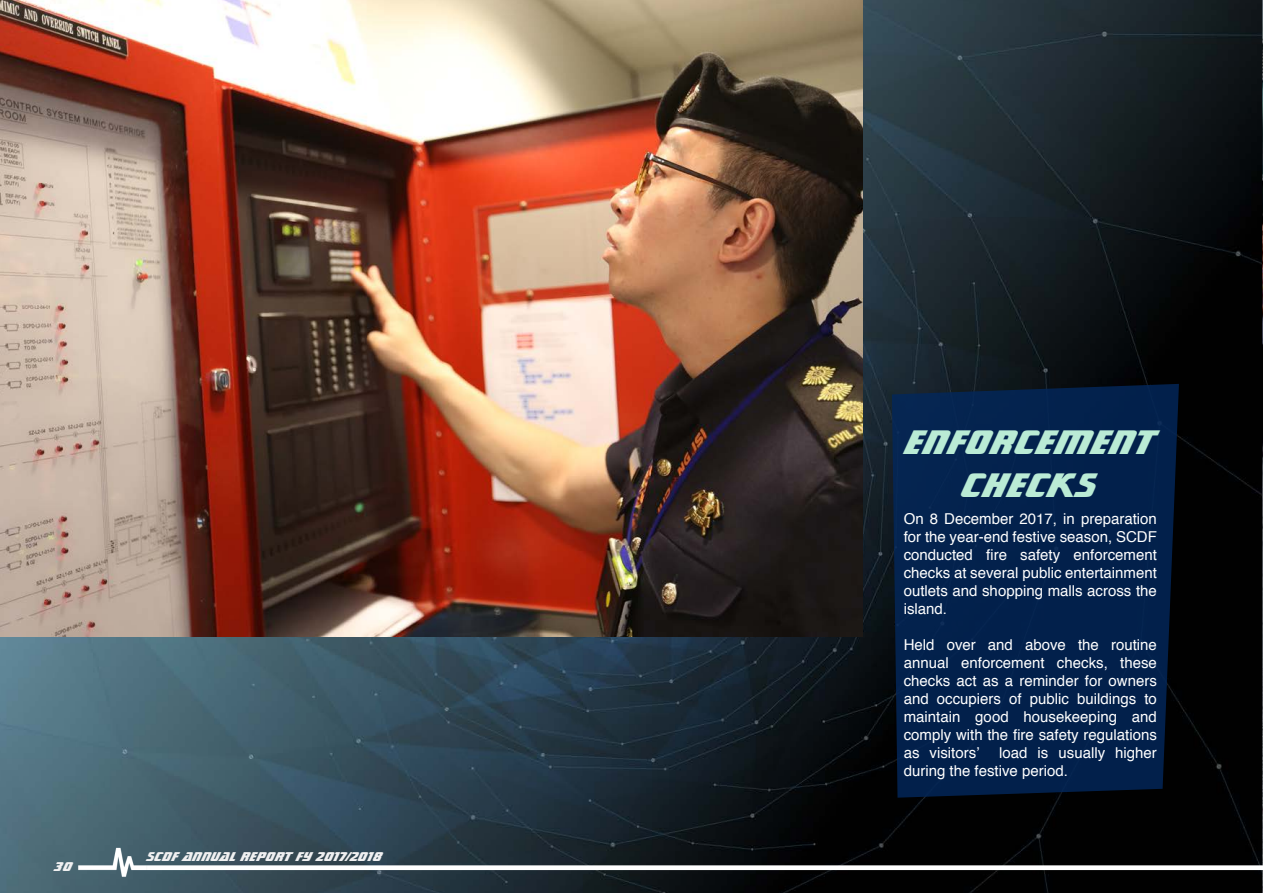
<style>
.page{position:relative;width:1263px;height:893px;background:#fff}
.page>*{position:absolute;margin:0;border:0;box-sizing:border-box;transform-origin:0 0}
.t1{font:800 36px/43.2px "Star Trek Gen BT";color:#baebd5;text-align:center}
.t2{font:15px/18px "Helvetica";color:#fff;text-align:justify}
.t3{font:800 13.5px "Star Trek Gen BT";color:#f0f0f1}
</style>
<div class="page">
<img style="left:0;top:0;width:1263px;height:893px">
<img style="left:0;top:0;width:862px;height:636px">
<div style="left:892px;top:384px;width:287px;height:414px;background:#02204b"></div>
<img style="left:0;top:839px;width:1262px;height:53px">
<p class="t3" style="left:55px;top:857px;width:19px">30</p>
<p class="t3" style="left:147px;top:848px;width:237px">SCDF ANNUAL REPORT FY 2017/2018</p>
<p class="t1" style="left:906px;top:419px;width:250px">ENFORCEMENT<br>CHECKS</p>
<p class="t2" style="left:904px;top:511px;width:255px">On 8 December 2017, in preparation for the year-end festive season, SCDF conducted fire safety enforcement checks at several public entertainment outlets and shopping malls across the island.</p>
<p class="t2" style="left:904px;top:637px;width:255px">Held over and above the routine annual enforcement checks, these checks act as a reminder for owners and occupiers of public buildings to maintain good housekeeping and comply with the fire safety regulations as visitors’</p>
<p class="t2" style="left:904px;top:745px;width:255px;text-indent:95px">load is usually higher during the festive period.</p>
</div>
